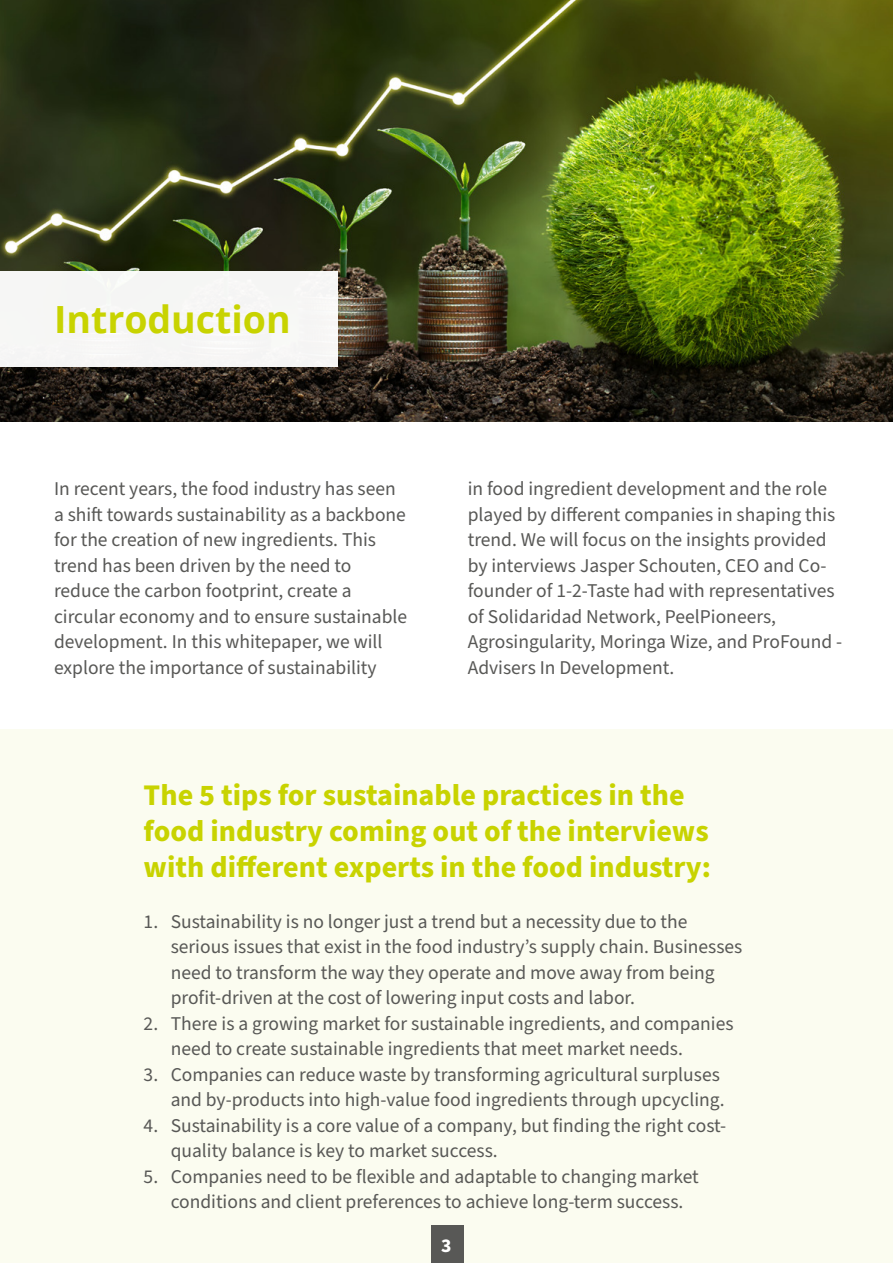
<style>
.page{position:relative;width:893px;height:1263px;background:#fff}
.page>*{position:absolute;margin:0;border:0;box-sizing:border-box;transform-origin:0 0}
.t1{font:700 37.5px "Open Sans";color:#c8d300}
.t2{font:700 30px/36px "Source Sans Pro";color:#c8d300}
.t3{font:19.5px/25.5px "Source Sans Pro";color:#585856}
.t4{font:700 19.5px "Source Sans Pro";color:#fff}
</style>
<div class="page">
<div style="left:0;top:729px;width:893px;height:534px;background:#fbfcf0"></div>
<img style="left:0;top:0;width:893px;height:422px">
<div style="left:0;top:271px;width:338px;height:95px;background:#f6f6f5"></div>
<div style="left:431px;top:1226px;width:32px;height:37px;background:#585856"></div>
<h1 class="t1" style="left:54px;top:293px;width:238px">Introduction</h1>
<p class="t3" style="left:54px;top:477px;width:355px">In recent years, the food industry has seen a shift towards sustainability as a backbone for the creation of new ingredients. This trend has been driven by the need to reduce the carbon footprint, create a circular economy and to ensure sustainable development. In this whitepaper, we will explore the importance of sustainability</p>
<p class="t3" style="left:468px;top:477px;width:376px">in food ingredient development and the role played by different companies in shaping this trend. We will focus on the insights provided by interviews Jasper Schouten, CEO and Co&shy;founder of 1-2-Taste had with representatives of Solidaridad Network, PeelPioneers, Agrosingularity, Moringa Wize, and ProFound - Advisers In Development.</p>
<h2 class="t2" style="left:144px;top:777px;width:569px">The 5 tips for sustainable practices in the food industry coming out of the interviews with different experts in the food industry:</h2>
<p class="t3" style="left:171px;top:909px;width:573px;text-indent:-27px">1. Sustainability is no longer just a trend but a necessity due to the serious issues that exist in the food industry’s supply chain. Businesses need to transform the way they operate and move away from being profit-driven at the cost of lowering input costs and labor.</p>
<p class="t3" style="left:171px;top:1011px;width:564px;text-indent:-27px">2. There is a growing market for sustainable ingredients, and companies need to create sustainable ingredients that meet market needs.</p>
<p class="t3" style="left:144px;top:1062px;width:582px;text-align:right">3. Companies can reduce waste by transforming agricultural surpluses and by-products into high-value food ingredients through upcycling.</p>
<p class="t3" style="left:171px;top:1113px;width:557px;text-indent:-27px">4. Sustainability is a core value of a company, but finding the right cost&shy;quality balance is key to market success.</p>
<p class="t3" style="left:144px;top:1164px;width:557px;text-align:center">5. Companies need to be flexible and adaptable to changing market conditions and client preferences to achieve long-term success.</p>
<p class="t4" style="left:441px;top:1232px;width:12px">3</p>
</div>
